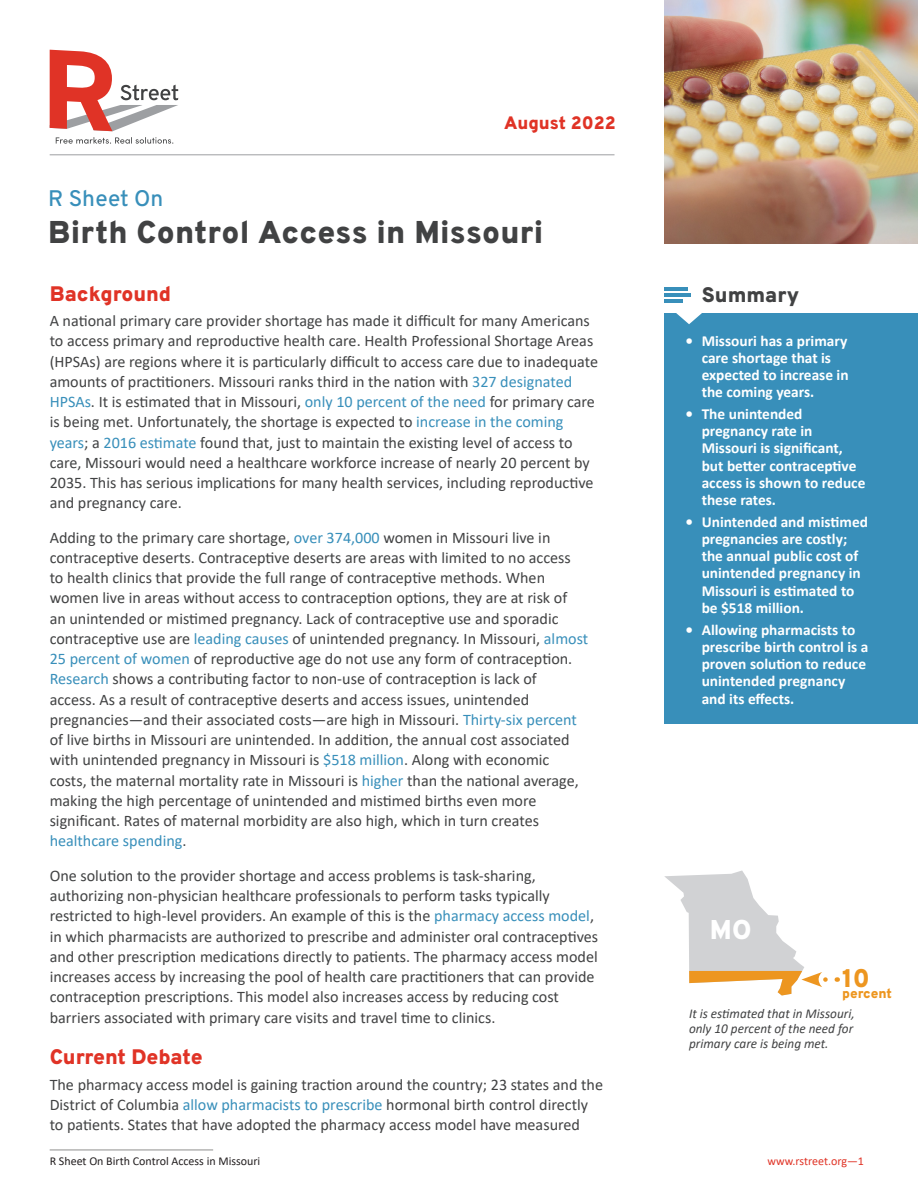
<style>
.page{position:relative;width:918px;height:1188px;background:#fff}
.page>*{position:absolute;margin:0;border:0;box-sizing:border-box;transform-origin:0 0}
.t1{font:900 31.5px "Overpass";letter-spacing:.005em;color:#414243}
.t2{font:900 27.15px "Overpass";color:#fff}
.section_header{font:500 22.5px "Overpass";letter-spacing:.005em;color:#388fba}
.section_header-2{font:900 21px "Overpass";color:#e03326}
.section_header-3{font:900 21px "Overpass";color:#414243}
.shorts_no{font:900 18px "Overpass";color:#e03326}
.article_text{font:16.2px/20.2px "Calibri";color:#414243}
.summary_bulleted_tex{font:700 15.3px/17.2px "Calibri";color:#fff}
.photo_caption{font:italic 13.5px/15px "Calibri";color:#414243;text-align:justify}
.t3{font:900 13.5px "Overpass";letter-spacing:-.005em;color:#ed9620}
.t4{font:12px "Calibri";color:#231f20}
.t5{font:12px "Calibri";letter-spacing:-.005em;color:#e03326}
.s1{color:#388fba}
</style>
<div class="page">
<hr style="left:50px;top:1150px;width:163px;height:1px;background:#8e8e8d">
<hr style="left:50px;top:154px;width:565px;height:1px;background:#9d9fa2">
<svg style="left:56px;top:137px;width:117px;height:7px"></svg>
<svg style="left:50px;top:50px;width:128px;height:81px"></svg>
<img style="left:664px;top:0;width:254px;height:244px">
<div style="left:664px;top:313px;width:254px;height:410px;background:#388fba"></div>
<svg style="left:676px;top:313px;width:26px;height:11px"></svg>
<hr style="left:664px;top:287px;width:24px;height:4px;background:#388fba">
<hr style="left:664px;top:293px;width:27px;height:4px;background:#388fba">
<hr style="left:664px;top:299px;width:19px;height:4px;background:#388fba">
<svg style="left:664px;top:870px;width:164px;height:125px"></svg>
<p class="shorts_no" style="left:504px;top:108px;width:113px">August 2022</p>
<p class="section_header" style="left:48px;top:180px;width:117px">R Sheet On</p>
<p class="t1" style="left:48px;top:207px;width:497px">Birth Control Access in Missouri</p>
<p class="section_header-2" style="left:50px;top:276px;width:123px">Background</p>
<p class="article_text" style="left:50px;top:310px;width:550px">A national primary care provider shortage has made it difficult for many Americans to access primary and reproductive health care. Health Professional Shortage Areas (HPSAs) are regions where it is particularly difficult to access care due to inadequate amounts of practitioners. Missouri ranks third in the nation with <span class="s1">327 designated HPSAs</span>. It is estimated that in Missouri, <span class="s1">only 10 percent of the need</span> for primary care is being met. Unfortunately, the shortage is expected to <span class="s1">increase in the coming years</span>; a <span class="s1">2016 estimate</span> found that, just to maintain the existing level of access to care, Missouri would need a healthcare workforce increase of nearly 20 percent by 2035. This has serious implications for many health services, including reproductive and pregnancy care.</p>
<p class="article_text" style="left:50px;top:527px;width:540px">Adding to the primary care shortage, <span class="s1">over 374,000</span> women in Missouri live in contraceptive deserts. Contraceptive deserts are areas with limited to no access to health clinics that provide the full range of contraceptive methods. When women live in areas without access to contraception options, they are at risk of<br>an unintended or mistimed pregnancy. Lack of contraceptive use and sporadic contraceptive use are <span class="s1">leading causes</span> of unintended pregnancy. In Missouri, <span class="s1">almost 25 percent of women</span> of reproductive age do not use any form of contraception.<br><span class="s1">Research</span> shows a contributing factor to non-use of contraception is lack of<br>access. As a result of contraceptive deserts and access issues, unintended pregnancies—and their associated costs—are high in Missouri. <span class="s1">Thirty-six percent </span>of live births in Missouri are unintended. In addition, the annual cost associated with unintended pregnancy in Missouri is <span class="s1">$518 million</span>. Along with economic costs, the maternal mortality rate in Missouri is <span class="s1">higher</span> than the national average, making the high percentage of unintended and mistimed births even more significant. Rates of maternal morbidity are also high, which in turn creates <span class="s1">healthcare spending</span>.</p>
<p class="article_text" style="left:50px;top:865px;width:550px">One solution to the provider shortage and access problems is task-sharing, authorizing non-physician healthcare professionals to perform tasks typically restricted to high-level providers. An example of this is the <span class="s1">pharmacy access model</span>, in which pharmacists are authorized to prescribe and administer oral contraceptives and other prescription medications directly to patients. The pharmacy access model increases access by increasing the pool of health care practitioners that can provide contraception prescriptions. This model also increases access by reducing cost barriers associated with primary care visits and travel time to clinics.</p>
<p class="section_header-2" style="left:50px;top:1040px;width:155px">Current Debate</p>
<p class="article_text" style="left:50px;top:1074px;width:555px">The pharmacy access model is gaining traction around the country; 23 states and the<br>District of Columbia <span class="s1">allow pharmacists to prescribe</span> hormonal birth control directly to patients. States that have adopted the pharmacy access model have measured</p>
<p class="section_header-3" style="left:702px;top:278px;width:99px">Summary</p>
<p class="summary_bulleted_tex" style="left:702px;top:332px;width:148px;text-indent:-16px">• Missouri has a primary care shortage that is expected to increase in the coming years.</p>
<p class="summary_bulleted_tex" style="left:702px;top:405px;width:165px;text-indent:-16px">• The unintended pregnancy rate in<br>Missouri is significant, but better contraceptive access is shown to reduce these rates.</p>
<p class="summary_bulleted_tex" style="left:702px;top:513px;width:168px;text-indent:-16px">• Unintended and mistimed pregnancies are costly; the annual public cost of unintended pregnancy in<br>Missouri is estimated to be $518 million.</p>
<p class="summary_bulleted_tex" style="left:702px;top:621px;width:168px;text-indent:-16px">• Allowing pharmacists to prescribe birth control is a proven solution to reduce unintended pregnancy and its effects.</p>
<h2 class="t2" style="left:710px;top:908px;width:43px">MO</h2>
<p class="t3" style="left:842px;top:982px;width:51px"><sup>10</sup>percent</p>
<p class="photo_caption" style="left:689px;top:1005px;width:167px">It is estimated that in Missouri, only 10 percent of the need for primary care is being met.</p>
<p class="t4" style="left:50px;top:1153px;width:212px">R Sheet On Birth Control Access in Missouri</p>
<p class="t5" style="left:767px;top:1153px;width:98px">www.rstreet.org—1</p>
</div>
